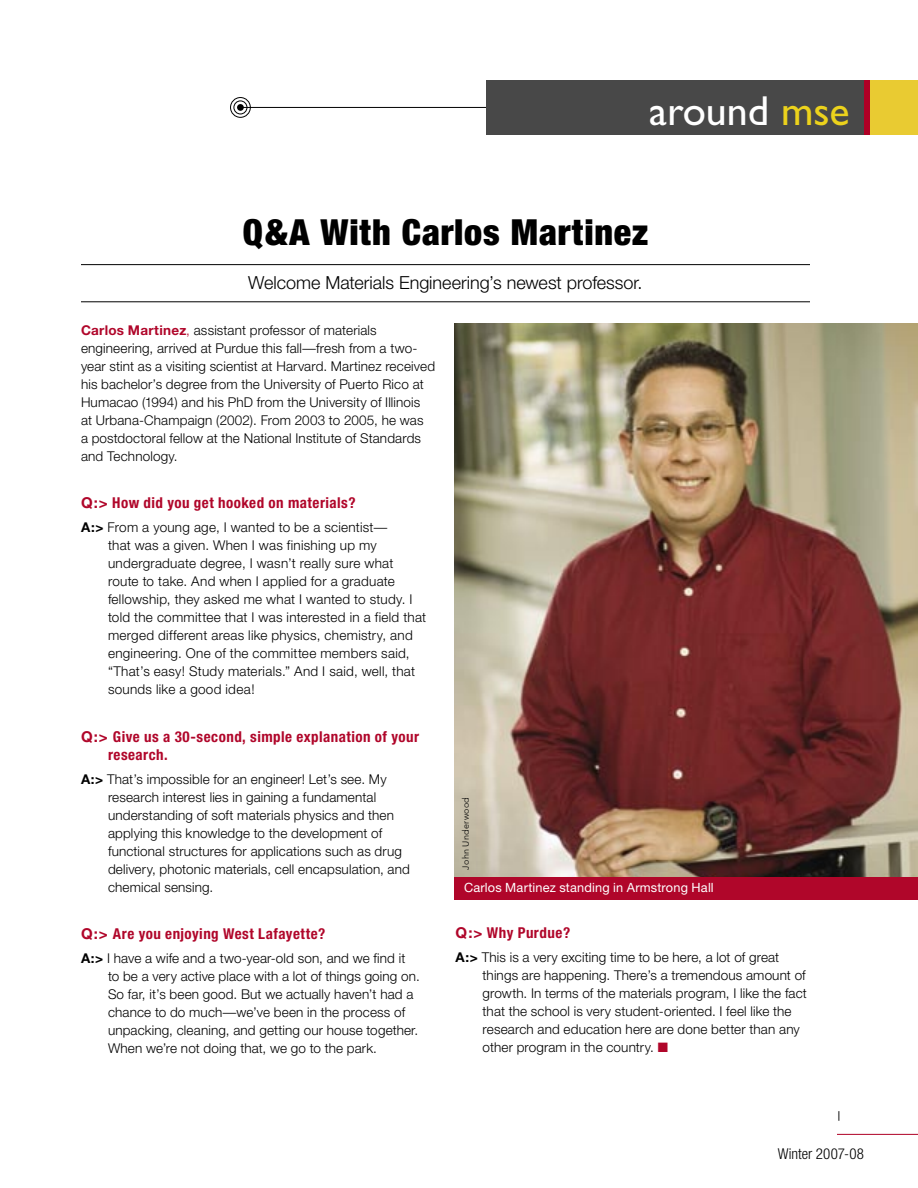
<style>
.page{position:relative;width:918px;height:1188px;background:#fff}
.page>*{position:absolute;margin:0;border:0;box-sizing:border-box;transform-origin:0 0}
.t1{font:42px "Gill Sans";color:#fff}
.t2{font:900 condensed 36px "Helvetica Neue";letter-spacing:.025em;color:#000}
.t3{font:300 18px "Helvetica Neue";color:#000}
.t4{font:700 condensed 15px/18px "Helvetica Neue";letter-spacing:.03em;color:#b0062a}
.t5{font:300 condensed 15px "Helvetica Neue";color:#000}
.t6{font:300 15px "SF Grandezza";color:#000}
.t7{font:300 13.5px/18px "Helvetica Neue";letter-spacing:.01em;color:#000}
.t8{font:12.75px "Helvetica Neue";letter-spacing:.015em;color:#fff}
.t9{font:300 9px "Avenir";letter-spacing:.03em;color:#000}
.s1{color:#ecd21c}
.s2{font-weight:700;color:#b0062a}
.s3{color:#b0062a}
.s4{font-stretch:normal}
.s5{font-weight:700}
</style>
<div class="page">
<img style="left:454px;top:323px;width:464px;height:555px">
<div style="left:454px;top:878px;width:464px;height:22px;background:#b0062a"></div>
<hr style="left:837px;top:1134px;width:81px;height:1px;background:#af0025">
<hr style="left:81px;top:264px;width:729px;height:1px;background:#000">
<hr style="left:81px;top:302px;width:729px;height:1px;background:#000">
<hr style="left:240px;top:107px;width:678px;height:1px;background:#000">
<div style="left:230px;top:97px;width:21px;height:21px;border:1px solid #000;border-radius:50%"></div>
<div style="left:234px;top:101px;width:13px;height:13px;border:1px solid #000;border-radius:50%"></div>
<div style="left:237px;top:104px;width:7px;height:7px;background:#000;border-radius:50%"></div>
<div style="left:486px;top:81px;width:432px;height:54px;background:#484848"></div>
<div style="left:864px;top:81px;width:54px;height:54px;background:#e9cb32"></div>
<div style="left:864px;top:81px;width:5px;height:54px;background:#af0025"></div>
<h1 class="t1" style="left:649px;top:87px;width:202px">around <span class="s1">mse</span></h1>
<h2 class="t2" style="left:243px;top:210px;width:407px">Q&amp;A With Carlos Martinez</h2>
<h3 class="t3" style="left:248px;top:271px;width:396px">Welcome Materials Engineering’s newest professor.</h3>
<p class="t7" style="left:81px;top:321px;width:356px"><span class="s2">Carlos Martinez</span><span class="s3">,</span> assistant professor of materials engineering, arrived at Purdue this fall—fresh from a two&shy;year stint as a visiting scientist at Harvard. Martinez received his bachelor’s degree from the University of Puerto Rico at Humacao (1994) and his PhD from the University of Illinois<br>at Urbana-Champaign (2002). From 2003 to 2005, he was<br>a postdoctoral fellow at the National Institute of Standards and Technology.</p>
<p class="t4" style="left:81px;top:494px;width:276px"><span class="s4">Q:&gt;</span> How did you get hooked on materials?</p>
<p class="t7" style="left:108px;top:518px;width:320px;text-indent:-27px"><span class="s5">A:&gt;</span> From a young age, I wanted to be a scientist—<br>that was a given. When I was finishing up my undergraduate degree, I wasn’t really sure what route to take. And when I applied for a graduate fellowship, they asked me what I wanted to study. I told the committee that I was interested in a field that merged different areas like physics, chemistry, and engineering. One of the committee members said, “That’s easy! Study materials.” And I said, well, that sounds like a good idea!</p>
<p class="t4" style="left:108px;top:727px;width:313px;text-indent:-27px"><span class="s4">Q:&gt;</span> Give us a 30-second, simple explanation of your research.</p>
<p class="t7" style="left:108px;top:769px;width:303px;text-indent:-27px"><span class="s5">A:&gt;</span> That’s impossible for an engineer! Let’s see. My research interest lies in gaining a fundamental understanding of soft materials physics and then applying this knowledge to the development of functional structures for applications such as drug delivery, photonic materials, cell encapsulation, and chemical sensing.</p>
<p class="t4" style="left:81px;top:924px;width:246px"><span class="s4">Q:&gt;</span> Are you enjoying West Lafayette?</p>
<p class="t7" style="left:108px;top:949px;width:313px;text-indent:-27px"><span class="s5">A:&gt;</span> I have a wife and a two-year-old son, and we find it to be a very active place with a lot of things going on.<br>So far, it’s been good. But we actually haven’t had a chance to do much—we’ve been in the process of unpacking, cleaning, and getting our house together.<br>When we’re not doing that, we go to the park.</p>
<p class="t9" style="left:460px;top:870px;width:74px;rotate:-90deg">John Underwood</p>
<p class="t8" style="left:464px;top:880px;width:251px">Carlos Martinez standing in Armstrong Hall</p>
<p class="t4" style="left:456px;top:924px;width:116px"><span class="s4">Q:&gt;</span> Why Purdue?</p>
<p class="t7" style="left:483px;top:948px;width:326px;text-indent:-27px"><span class="s5">A:&gt;</span> This is a very exciting time to be here, a lot of great things are happening. There’s a tremendous amount of growth. In terms of the materials program, I like the fact that the school is very student-oriented. I feel like the research and education here are done better than any other program in the country. <span class="s3">■</span></p>
<p class="t6" style="left:837px;top:1107px;width:5px">1</p>
<p class="t5" style="left:778px;top:1146px;width:88px">Winter 2007-08</p>
</div>
